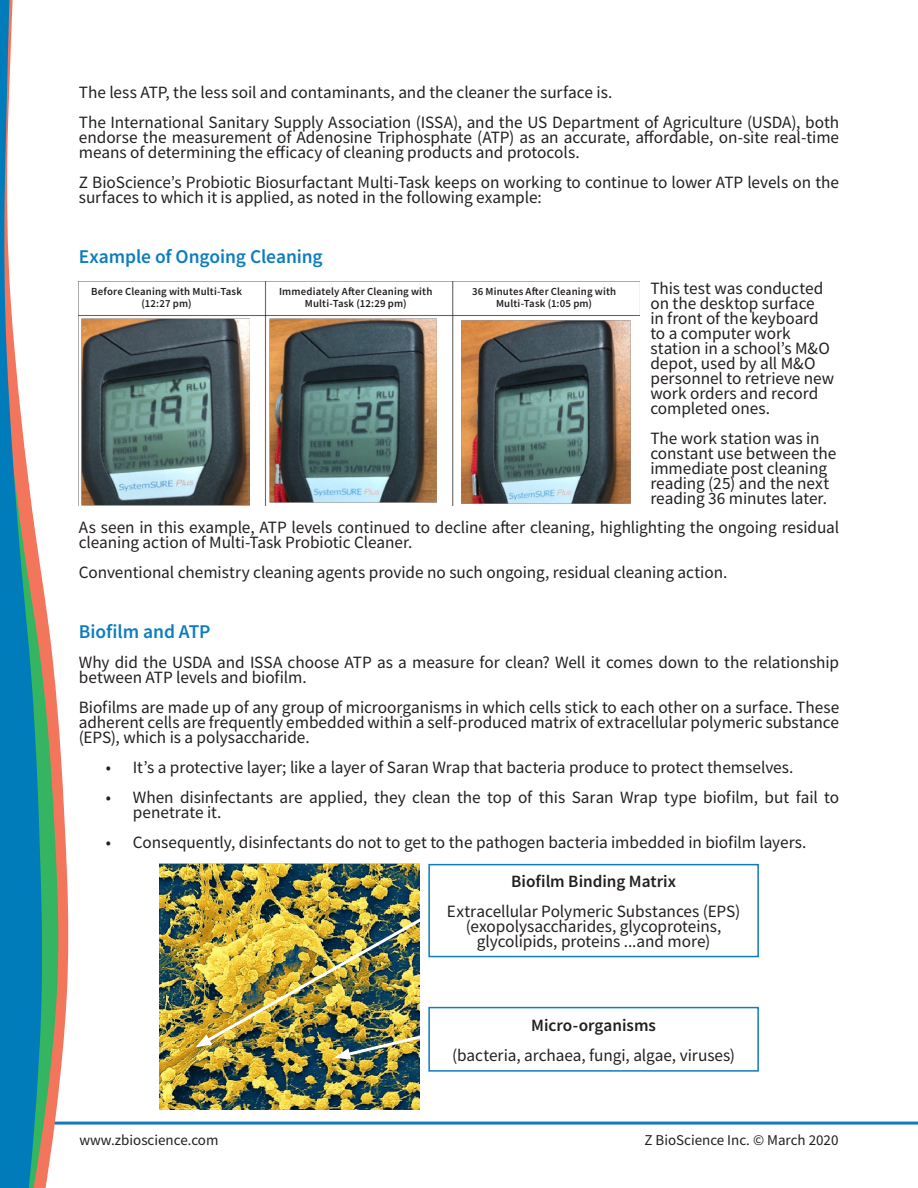
<style>
.page{position:relative;width:918px;height:1188px;background:#fff}
.page>*{position:absolute;margin:0;border:0;box-sizing:border-box;transform-origin:0 0}
.Body_Paragraph{font:600 19.5px "Source Sans Pro";letter-spacing:-.005em;color:#0d7dbd}
.Body_Paragraph-2{font:17.25px/15px "Source Sans Pro";letter-spacing:-.005em;color:#231f20}
.Body_Paragraph-3{font:600 17.25px "Source Sans Pro";color:#231f20}
.t1{font:15px "Source Sans Pro";color:#231f20}
.Body_Paragraph-4{font:600 10.8px/12px "Source Sans Pro";letter-spacing:.015em;color:#231f20;text-align:center}
</style>
<div class="page">
<hr style="left:0;top:1122px;width:918px;height:3px;background:#107ac0">
<svg style="left:59px;top:729px;width:10px;height:396px"></svg>
<svg style="left:42px;top:579px;width:17px;height:609px"></svg>
<svg style="left:0;top:0;width:42px;height:1188px;fill:#007cbb"></svg>
<img style="left:79px;top:281px;width:561px;height:224px">
<div style="left:82px;top:287px;width:169px;height:24px;background:#fff"></div>
<div style="left:272px;top:287px;width:168px;height:24px;background:#fff"></div>
<div style="left:460px;top:287px;width:168px;height:24px;background:#fff"></div>
<img style="left:159px;top:864px;width:260px;height:246px">
<img style="left:195px;top:908px;width:298px;height:152px">
<div style="left:428px;top:864px;width:331px;height:93px;border:2px solid #0d7dbd"></div>
<div style="left:428px;top:1007px;width:331px;height:65px;border:2px solid #0d7dbd"></div>
<p class="Body_Paragraph-2" style="left:79px;top:85px;width:535px">The less ATP, the less soil and contaminants, and the cleaner the surface is.</p>
<p class="Body_Paragraph-2" style="left:79px;top:115px;width:762px;text-align:justify">The International Sanitary Supply Association (ISSA), and the US Department of Agriculture (USDA), both endorse the measurement of Adenosine Triphosphate (ATP) as an accurate, affordable, on-site real-time means of determining the efficacy of cleaning products and protocols.</p>
<p class="Body_Paragraph-2" style="left:79px;top:175px;width:762px">Z BioScience’s Probiotic Biosurfactant Multi-Task keeps on working to continue to lower ATP levels on the surfaces to which it is applied, as noted in the following example:</p>
<p class="Body_Paragraph" style="left:79px;top:244px;width:245px">Example of Ongoing Cleaning</p>
<p class="Body_Paragraph-4" style="left:91px;top:286px;width:152px">Before Cleaning with Multi-Task (12:27 pm)</p>
<p class="Body_Paragraph-4" style="left:279px;top:286px;width:155px">Immediately After Cleaning with<br>Multi-Task (12:29 pm)</p>
<p class="Body_Paragraph-4" style="left:472px;top:286px;width:146px">36 Minutes After Cleaning with<br>Multi-Task (1:05 pm)</p>
<p class="Body_Paragraph-2" style="left:650px;top:281px;width:185px">This test was conducted on the desktop surface<br>in front of the keyboard to a computer work station in a school’s M&amp;O depot, used by all M&amp;O personnel to retrieve new work orders and record completed ones.</p>
<p class="Body_Paragraph-2" style="left:650px;top:431px;width:187px">The work station was in constant use between the immediate post cleaning reading (25) and the next reading 36 minutes later.</p>
<p class="Body_Paragraph-2" style="left:79px;top:520px;width:762px">As seen in this example, ATP levels continued to decline after cleaning, highlighting the ongoing residual cleaning action of Multi-Task Probiotic Cleaner.</p>
<p class="Body_Paragraph-2" style="left:79px;top:565px;width:650px">Conventional chemistry cleaning agents provide no such ongoing, residual cleaning action.</p>
<p class="Body_Paragraph" style="left:79px;top:619px;width:133px">Biofilm and ATP</p>
<p class="Body_Paragraph-2" style="left:79px;top:655px;width:762px">Why did the USDA and ISSA choose ATP as a measure for clean? Well it comes down to the relationship between ATP levels and biofilm.</p>
<p class="Body_Paragraph-2" style="left:79px;top:700px;width:762px;text-align:justify">Biofilms are made up of any group of microorganisms in which cells stick to each other on a surface. These adherent cells are frequently embedded within a self-produced matrix of extracellular polymeric substance (EPS), which is a polysaccharide.</p>
<p class="Body_Paragraph-2" style="left:106px;top:760px;width:689px">• It’s a protective layer; like a layer of Saran Wrap that bacteria produce to protect themselves.</p>
<p class="Body_Paragraph-2" style="left:133px;top:790px;width:708px;text-indent:-27px">• When disinfectants are applied, they clean the top of this Saran Wrap type biofilm, but fail to penetrate it.</p>
<p class="Body_Paragraph-2" style="left:106px;top:835px;width:702px">• Consequently, disinfectants do not to get to the pathogen bacteria imbedded in biofilm layers.</p>
<p class="Body_Paragraph-3" style="left:511px;top:870px;width:166px">Biofilm Binding Matrix</p>
<p class="Body_Paragraph-2" style="left:447px;top:904px;width:295px;text-align:center">Extracellular Polymeric Substances (EPS) (exopolysaccharides, glycoproteins, glycolipids, proteins ...and more)</p>
<p class="Body_Paragraph-3" style="left:531px;top:1014px;width:126px">Micro-organisms</p>
<p class="Body_Paragraph-2" style="left:452px;top:1047px;width:285px">(bacteria, archaea, fungi, algae, viruses)</p>
<p class="t1" style="left:79px;top:1131px;width:141px">www.zbioscience.com</p>
<p class="t1" style="left:644px;top:1131px;width:196px">Z BioScience Inc. © March 2020</p>
</div>
